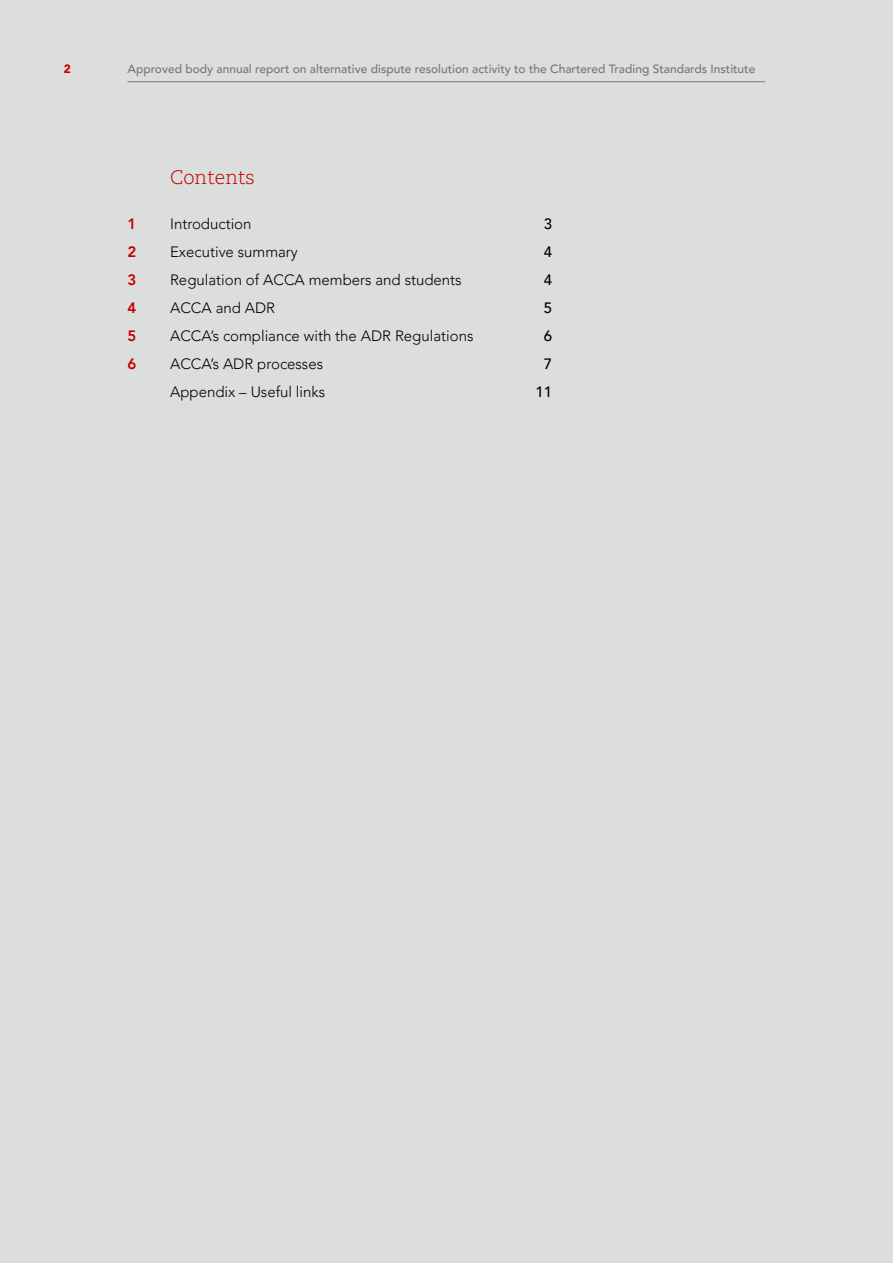
<style>
.page{position:relative;width:893px;height:1263px;background:#dcdddd}
.page>*{position:absolute;margin:0;border:0;box-sizing:border-box;transform-origin:0 0}
.t1{font:300 19.5px "Caecilia";color:#c80000}
.t2{font:300 15px "Avenir LT Pro";color:#000}
.t3{font:500 15px "Avenir LT Pro";color:#000}
.t4{font:800 15px "Avenir LT Pro";color:#c80000}
.t5{font:500 12px "Avenir LT Pro";color:#747678}
.t6{font:900 12px "Avenir LT Pro";color:#c80000}
</style>
<div class="page">
<hr style="left:128px;top:81px;width:637px;height:1px;background:#747678">
<p class="t6" style="left:64px;top:61px;width:9px">2</p>
<p class="t5" style="left:128px;top:62px;width:629px">Approved body annual report on alternative dispute resolution activity to the Chartered Trading Standards Institute</p>
<h1 class="t1" style="left:170px;top:167px;width:86px">Contents</h1>
<p class="t4" style="left:128px;top:215px;width:10px">1</p>
<p class="t2" style="left:170px;top:215px;width:83px">Introduction</p>
<p class="t3" style="left:544px;top:215px;width:10px">3</p>
<p class="t4" style="left:128px;top:243px;width:10px">2</p>
<p class="t2" style="left:170px;top:243px;width:129px">Executive summary</p>
<p class="t3" style="left:544px;top:243px;width:10px">4</p>
<p class="t4" style="left:128px;top:271px;width:10px">3</p>
<p class="t2" style="left:170px;top:271px;width:293px">Regulation of ACCA members and students</p>
<p class="t3" style="left:544px;top:271px;width:10px">4</p>
<p class="t4" style="left:128px;top:299px;width:10px">4</p>
<p class="t2" style="left:170px;top:299px;width:107px">ACCA and ADR</p>
<p class="t3" style="left:544px;top:299px;width:10px">5</p>
<p class="t4" style="left:128px;top:327px;width:10px">5</p>
<p class="t2" style="left:170px;top:327px;width:305px">ACCA’s compliance with the ADR Regulations</p>
<p class="t3" style="left:544px;top:327px;width:10px">6</p>
<p class="t4" style="left:128px;top:355px;width:10px">6</p>
<p class="t2" style="left:170px;top:355px;width:154px">ACCA’s ADR processes</p>
<p class="t3" style="left:544px;top:355px;width:10px">7</p>
<p class="t2" style="left:170px;top:383px;width:157px">Appendix – Useful links</p>
<p class="t3" style="left:535px;top:383px;width:18px">11</p>
</div>
